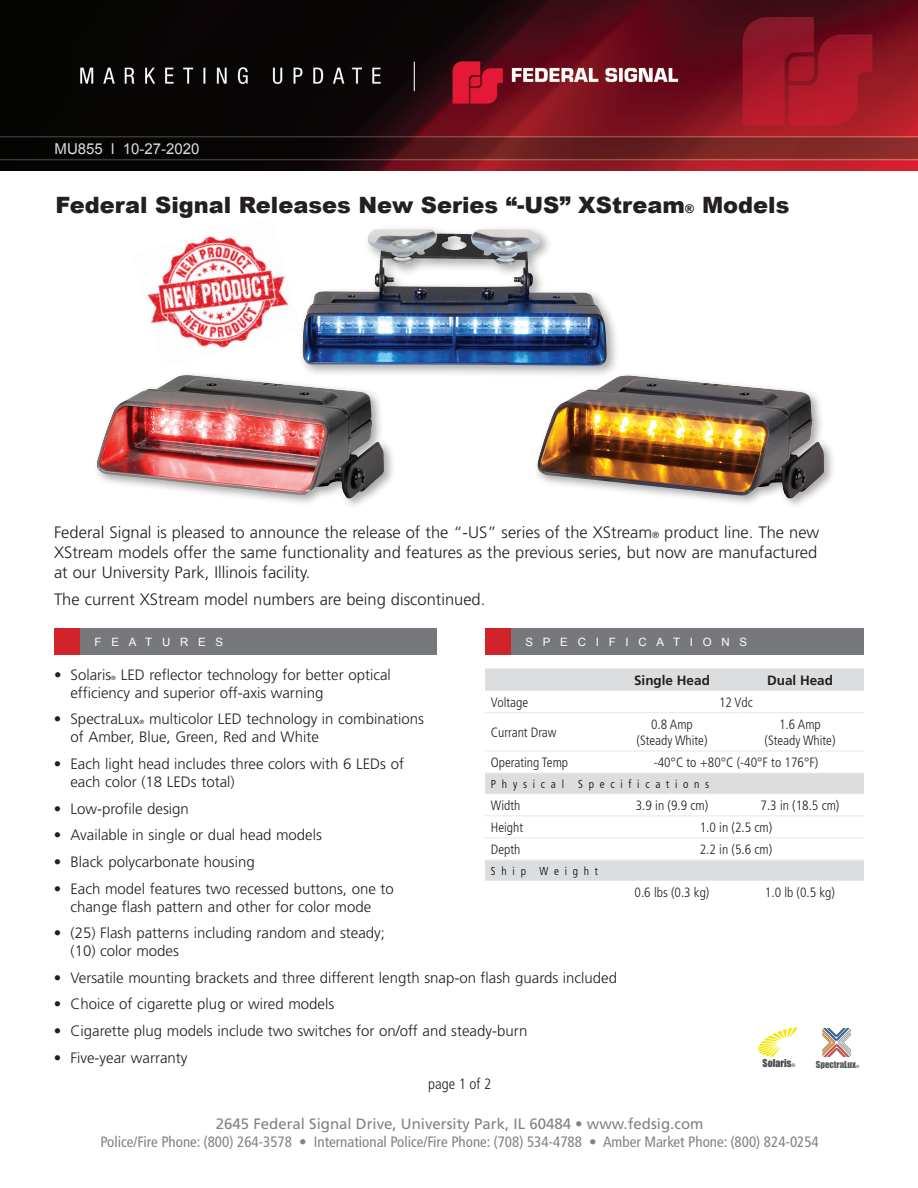
<style>
.page{position:relative;width:918px;height:1188px;background:#fff}
.page>*{position:absolute;margin:0;border:0;box-sizing:border-box;transform-origin:0 0}
.t1{font:900 22.5px "Arial";color:#231f20}
.t2{font:300 16.5px/19.8px "Frutiger LT Std";color:#231f20}
.t3{font:300 15px/18px "Frutiger LT Std";color:#231f20}
.t4{font:condensed 15px "Frutiger LT Std";color:#808384}
.t5{font:15px "Frutiger LT Std";color:#808384}
.t6{font:15px "Arial";color:#dcdddf}
.t7{font:300 condensed 15px "Frutiger LT Std";color:#231f20}
.t8{font:300 condensed 13.5px/16.2px "Frutiger LT Std";color:#231f20;text-align:center}
.t9{font:700 13.5px "Frutiger LT Std";color:#231f20}
.t10{font:300 condensed 11.55px "Frutiger LT Std";letter-spacing:.5em;color:#000}
.t11{font:11.55px "Arial";letter-spacing:.85em;color:#fff}
.t12{font:9.9px "Impact";color:#4b4c4d}
.t13{font:8.85px "Impact";color:#57585a}
.t14{font:300 6px "Frutiger LT Std";color:#231f20}
.s1{font-size:12px}
.s2{font-size:9px}
.s3{font-size:4.95px}
.s4{font-size:4.2px}
</style>
<div class="page">
<img style="left:0;top:0;width:918px;height:171px">
<img style="left:147px;top:236px;width:142px;height:112px">
<div style="left:54px;top:628px;width:27px;height:27px;background:#d1232a"></div>
<div style="left:485px;top:628px;width:27px;height:27px;background:#d1232a"></div>
<div style="left:81px;top:628px;width:356px;height:27px;background:#76787b"></div>
<div style="left:512px;top:628px;width:352px;height:27px;background:#76787b"></div>
<div style="left:92px;top:371px;width:304px;height:139px;background:#231f20;opacity:.4"></div>
<img style="left:97px;top:375px;width:287px;height:123px">
<div style="left:298px;top:225px;width:322px;height:154px;background:#231f20;opacity:.4"></div>
<img style="left:303px;top:230px;width:304px;height:136px">
<div style="left:533px;top:371px;width:303px;height:139px;background:#231f20;opacity:.4"></div>
<img style="left:537px;top:375px;width:287px;height:123px">
<svg style="left:485px;top:668px;width:379px;height:213px"></svg>
<hr style="left:485px;top:712px;width:123px;height:1px;background:#e6e7e9">
<hr style="left:608px;top:712px;width:128px;height:1px;background:#e6e7e9">
<hr style="left:736px;top:712px;width:128px;height:1px;background:#e6e7e9">
<hr style="left:485px;top:751px;width:123px;height:1px;background:#e6e7e9">
<hr style="left:608px;top:751px;width:128px;height:1px;background:#e6e7e9">
<hr style="left:736px;top:751px;width:128px;height:1px;background:#e6e7e9">
<hr style="left:485px;top:773px;width:123px;height:1px;background:#e6e7e9">
<hr style="left:608px;top:773px;width:128px;height:1px;background:#e6e7e9">
<hr style="left:736px;top:773px;width:128px;height:1px;background:#e6e7e9">
<hr style="left:485px;top:793px;width:123px;height:1px;background:#e6e7e9">
<hr style="left:608px;top:793px;width:128px;height:1px;background:#e6e7e9">
<hr style="left:736px;top:793px;width:128px;height:1px;background:#e6e7e9">
<hr style="left:485px;top:815px;width:123px;height:1px;background:#e6e7e9">
<hr style="left:608px;top:815px;width:128px;height:1px;background:#e6e7e9">
<hr style="left:736px;top:815px;width:128px;height:1px;background:#e6e7e9">
<hr style="left:485px;top:838px;width:123px;height:1px;background:#e6e7e9">
<hr style="left:608px;top:838px;width:128px;height:1px;background:#e6e7e9">
<hr style="left:736px;top:838px;width:128px;height:1px;background:#e6e7e9">
<hr style="left:485px;top:860px;width:123px;height:1px;background:#e6e7e9">
<hr style="left:608px;top:860px;width:128px;height:1px;background:#e6e7e9">
<hr style="left:736px;top:860px;width:128px;height:1px;background:#e6e7e9">
<hr style="left:485px;top:690px;width:123px;height:1px;background:#e6e7e9">
<hr style="left:608px;top:690px;width:128px;height:1px;background:#e6e7e9">
<hr style="left:736px;top:690px;width:128px;height:1px;background:#e6e7e9">
<svg style="left:758px;top:1027px;width:40px;height:30px"></svg>
<img style="left:822px;top:1028px;width:29px;height:30px">
<p class="t6" style="left:55px;top:139px;width:147px">MU855 l 10-27-2020</p>
<h1 class="t1" style="left:56px;top:188px;width:736px">Federal Signal Releases New Series “-US” XStream<span class="s1">®</span> Models</h1>
<p class="t2" style="left:54px;top:523px;width:767px">Federal Signal is pleased to announce the release of the “-US” series of the XStream<span class="s2">®</span> product line. The new<br>XStream models offer the same functionality and features as the previous series, but now are manufactured at our University Park, Illinois facility.</p>
<p class="t2" style="left:54px;top:590px;width:433px">The current XStream model numbers are being discontinued.</p>
<p class="t11" style="left:95px;top:634px;width:130px">FEATURES</p>
<p class="t11" style="left:526px;top:634px;width:223px">SPECIFICATIONS</p>
<p class="t3" style="left:70px;top:666px;width:322px;text-indent:50px">LED reflector technology for better optical efficiency and superior off-axis warning</p>
<p class="t3" style="left:54px;top:710px;width:87px">• SpectraLux</p>
<p class="t14" style="left:140px;top:719px;width:6px">®</p>
<p class="t3" style="left:54px;top:666px;width:59px">• Solaris</p>
<p class="t14" style="left:111px;top:674px;width:6px">®</p>
<p class="t9" style="left:634px;top:672px;width:77px">Single Head</p>
<p class="t9" style="left:767px;top:672px;width:68px">Dual Head</p>
<p class="t8" style="left:491px;top:694px;width:39px">Voltage</p>
<p class="t8" style="left:719px;top:694px;width:35px">12 Vdc</p>
<p class="t8" style="left:491px;top:724px;width:67px">Currant Draw</p>
<p class="t8" style="left:637px;top:716px;width:72px">0.8 Amp (Steady White)</p>
<p class="t8" style="left:765px;top:716px;width:72px">1.6 Amp (Steady White)</p>
<p class="t8" style="left:491px;top:755px;width:79px">Operating Temp</p>
<p class="t8" style="left:654px;top:755px;width:166px">-40°C to +80°C (-40°F to 176°F)</p>
<p class="t10" style="left:491px;top:777px;width:220px">Physical Specifications</p>
<p class="t8" style="left:491px;top:797px;width:31px">Width</p>
<p class="t8" style="left:636px;top:797px;width:74px">3.9 in (9.9 cm)</p>
<p class="t8" style="left:761px;top:797px;width:80px">7.3 in (18.5 cm)</p>
<p class="t8" style="left:491px;top:819px;width:34px">Height</p>
<p class="t8" style="left:700px;top:819px;width:74px">1.0 in (2.5 cm)</p>
<p class="t8" style="left:491px;top:842px;width:31px">Depth</p>
<p class="t8" style="left:700px;top:842px;width:74px">2.2 in (5.6 cm)</p>
<p class="t10" style="left:491px;top:864px;width:109px">Ship Weight</p>
<p class="t8" style="left:635px;top:884px;width:76px">0.6 lbs (0.3 kg)</p>
<p class="t8" style="left:765px;top:884px;width:72px">1.0 lb (0.5 kg)</p>
<p class="t3" style="left:70px;top:710px;width:355px;text-indent:79px">multicolor LED technology in combinations of Amber, Blue, Green, Red and White</p>
<p class="t3" style="left:70px;top:755px;width:335px;text-indent:-16px">• Each light head includes three colors with 6 LEDs of each color (18 LEDs total)</p>
<p class="t3" style="left:54px;top:800px;width:136px">• Low-profile design</p>
<p class="t3" style="left:54px;top:826px;width:269px">• Available in single or dual head models</p>
<p class="t3" style="left:54px;top:853px;width:202px">• Black polycarbonate housing</p>
<p class="t3" style="left:54px;top:880px;width:341px;text-align:center">• Each model features two recessed buttons, one to change flash pattern and other for color mode</p>
<p class="t3" style="left:70px;top:924px;width:316px;text-indent:-16px">• (25) Flash patterns including random and steady; (10) color modes</p>
<p class="t3" style="left:54px;top:969px;width:565px">• Versatile mounting brackets and three different length snap-on flash guards included</p>
<p class="t3" style="left:54px;top:995px;width:282px">• Choice of cigarette plug or wired models</p>
<p class="t3" style="left:54px;top:1022px;width:475px">• Cigarette plug models include two switches for on/off and steady-burn</p>
<p class="t3" style="left:54px;top:1049px;width:135px">• Five-year warranty</p>
<p class="t12" style="left:763px;top:1056px;width:34px">Solaris<span class="s3">®</span></p>
<p class="t13" style="left:816px;top:1057px;width:45px">SpectraLux<span class="s4">®</span></p>
<p class="t7" style="left:428px;top:1075px;width:64px">page 1 of 2</p>
<p class="t5" style="left:216px;top:1115px;width:489px">2645 Federal Signal Drive, University Park, IL 60484 • www.fedsig.com</p>
<p class="t4" style="left:101px;top:1134px;width:720px">Police/Fire Phone: (800) 264-3578 • International Police/Fire Phone: (708) 534-4788 • Amber Market Phone: (800) 824-0254</p>
</div>
